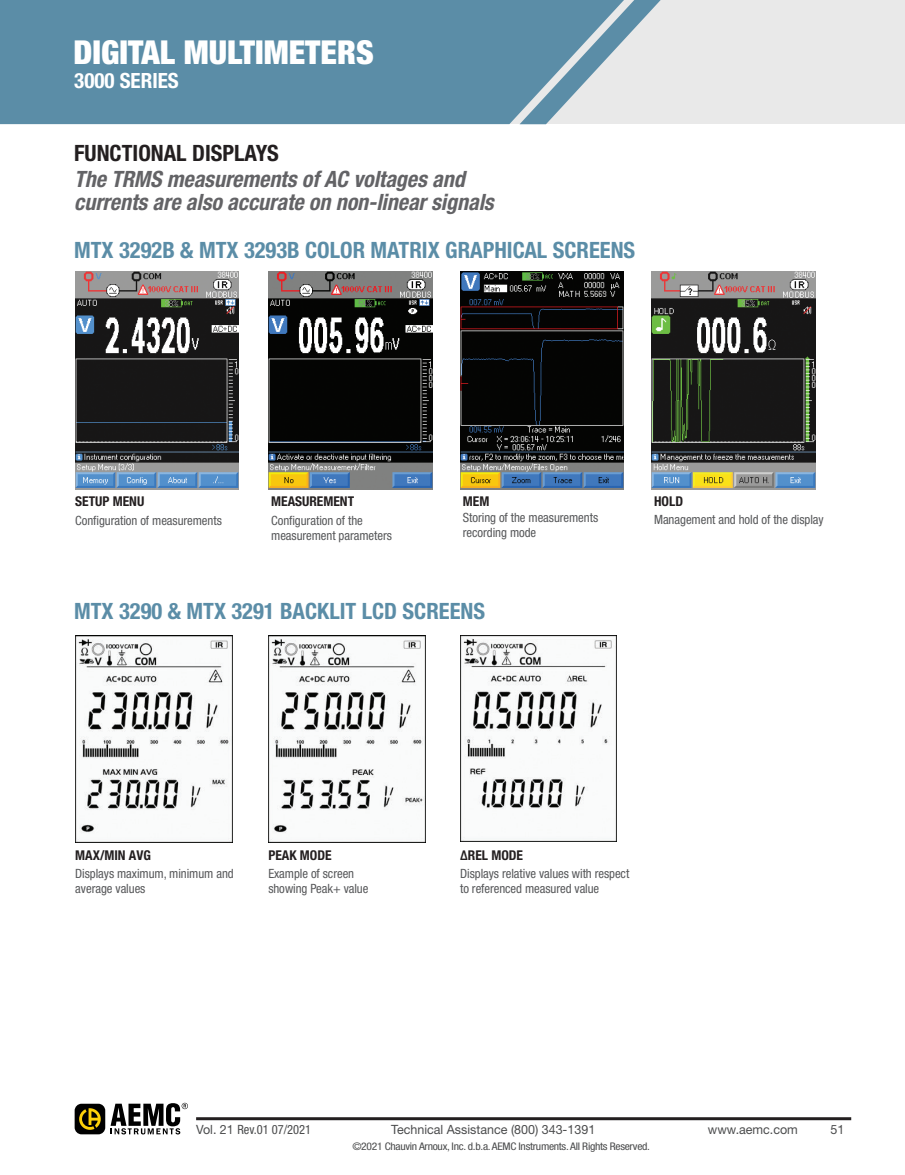
<style>
.page{position:relative;width:905px;height:1175px;background:#fff}
.page>*{position:absolute;margin:0;border:0;box-sizing:border-box;transform-origin:0 0}
.t1{font:900 condensed 33px "Helvetica Neue LT Std";color:#fff}
.t2{font:italic 700 condensed 22.5px/22.5px "Helvetica Neue LT Std";color:#636366}
.t3{font:700 condensed 22.5px "Helvetica Neue LT Std";color:#5b8da7}
.t4{font:700 condensed 22.5px "Helvetica Neue LT Std";color:#231f20}
.t5{font:700 condensed 21px "Helvetica Neue LT Std";color:#fff}
.t6{font:700 condensed 13.5px "Helvetica Neue LT Std";color:#231f20}
.t7{font:condensed 12.75px/15px "Helvetica Neue LT Std";letter-spacing:-.005em;color:#57585a}
.t8{font:12.75px "Helvetica Neue LT Std";color:#4b4c4d}
.t9{font:condensed 12.75px "Helvetica Neue LT Std";color:#4b4c4d}
.t10{font:condensed 10.5px "Helvetica Neue LT Std";letter-spacing:-.025em;color:#4b4c4d;scale:1.1 1}
.s1{font-stretch:normal}
</style>
<div class="page">
<div style="left:0;top:0;width:904px;height:124px;background:#e9e9e9"></div>
<svg style="left:637px;top:0;width:24px;height:26px"></svg>
<svg style="left:0;top:0;width:637px;height:124px;background:#6593ab"></svg>
<div style="left:75px;top:1103px;width:30px;height:31px;background:#000;border-radius:7px"></div>
<svg style="left:79px;top:1108px;width:22px;height:21px"></svg>
<svg style="left:111px;top:1102px;width:77px;height:32px"></svg>
<hr style="left:196px;top:1117px;width:655px;height:3px;background:#231f20">
<img style="left:268px;top:271px;width:164px;height:219px">
<img style="left:460px;top:271px;width:164px;height:218px">
<img style="left:75px;top:635px;width:157px;height:207px">
<img style="left:268px;top:635px;width:157px;height:207px">
<img style="left:460px;top:635px;width:157px;height:206px">
<img style="left:651px;top:271px;width:164px;height:218px">
<img style="left:75px;top:271px;width:164px;height:219px">
<h1 class="t1" style="left:74px;top:32px;width:302px">DIGITAL MULTIMETERS</h1>
<h3 class="t5" style="left:74px;top:67px;width:106px">3000 SERIES</h3>
<h2 class="t4" style="left:74px;top:139px;width:206px">FUNCTIONAL DISPLAYS</h2>
<h2 class="t2" style="left:74px;top:168px;width:421px">The TRMS measurements of AC voltages and currents are also accurate on non-linear signals</h2>
<h2 class="t3" style="left:74px;top:236px;width:562px">MTX 3292B &amp; MTX 3293B COLOR MATRIX GRAPHICAL SCREENS</h2>
<p class="t6" style="left:75px;top:493px;width:70px">SETUP MENU</p>
<p class="t7" style="left:75px;top:512px;width:148px">Configuration of measurements</p>
<p class="t6" style="left:271px;top:493px;width:84px">MEASUREMENT</p>
<p class="t7" style="left:271px;top:512px;width:122px">Configuration of the measurement parameters</p>
<p class="t6" style="left:463px;top:492px;width:28px">MEM</p>
<p class="t7" style="left:463px;top:509px;width:137px">Storing of the measurements recording mode</p>
<p class="t6" style="left:654px;top:492px;width:31px">HOLD</p>
<p class="t7" style="left:654px;top:512px;width:171px">Management and hold of the display</p>
<h2 class="t3" style="left:74px;top:597px;width:412px">MTX 3290 &amp; MTX 3291 BACKLIT LCD SCREENS</h2>
<p class="t6" style="left:75px;top:846px;width:77px">MAX/MIN AVG</p>
<p class="t7" style="left:75px;top:866px;width:160px">Displays maximum, minimum and average values</p>
<p class="t6" style="left:268px;top:846px;width:65px">PEAK MODE</p>
<p class="t7" style="left:268px;top:866px;width:102px">Example of screen showing Peak+ value</p>
<p class="t6" style="left:460px;top:846px;width:64px">∆REL MODE</p>
<p class="t7" style="left:460px;top:866px;width:171px">Displays relative values with respect to referenced measured value</p>
<p class="t9" style="left:196px;top:1122px;width:117px"><span class="s1">Vol. 21</span> Rev.01 07/2021</p>
<p class="t8" style="left:391px;top:1122px;width:205px">Technical Assistance (800) 343-1391</p>
<p class="t8" style="left:708px;top:1122px;width:92px">www.aemc.com</p>
<p class="t8" style="left:830px;top:1122px;width:15px">51</p>
<p class="t10" style="left:352px;top:1139px;width:272px">©2021 Chauvin Arnoux, Inc. d.b.a. AEMC Instruments. All Rights Reserved.</p>
</div>
